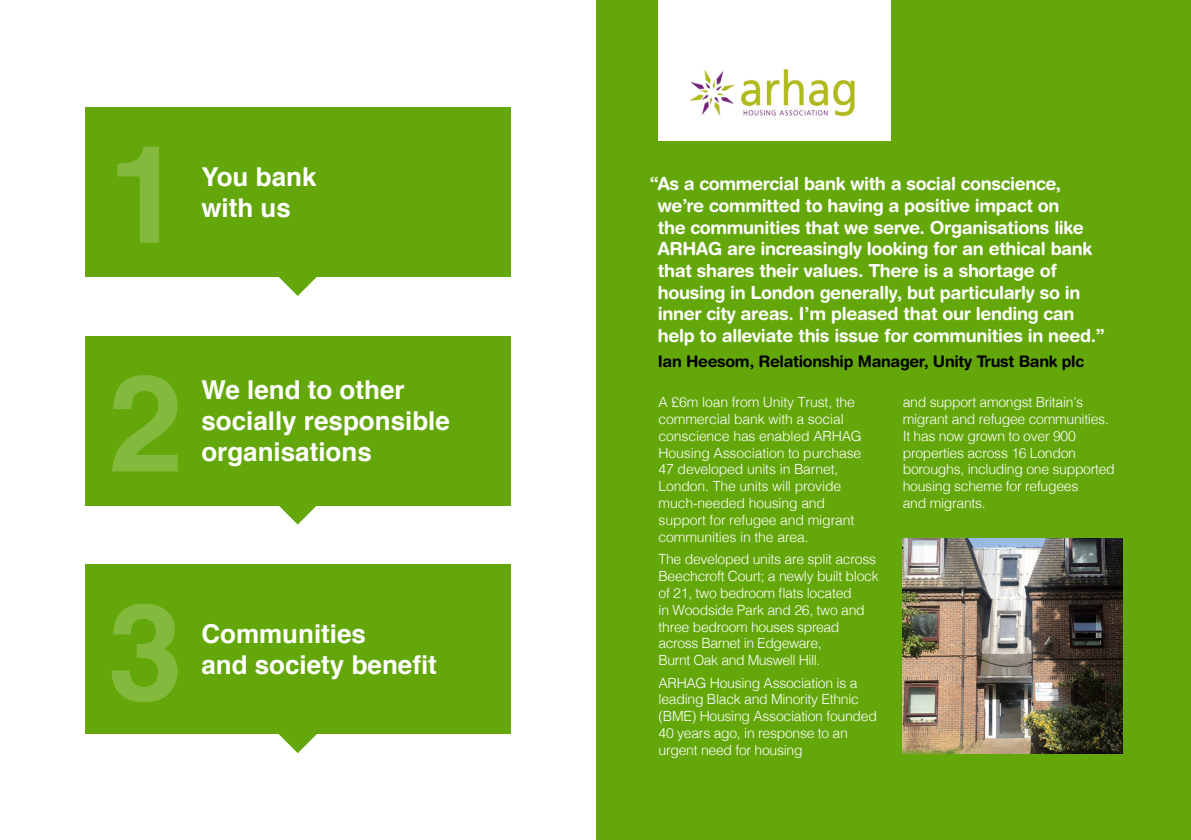
<style>
.page{position:relative;width:1191px;height:840px;background:#fff}
.page>*{position:absolute;margin:0;border:0;box-sizing:border-box;transform-origin:0 0}
.t1{font:700 135.2px/228.2px "Helvetica";color:#83b93c}
.t2{font:700 26px/31.2px "Helvetica";color:#fff}
.t3{font:700 18px/21.6px "Helvetica Rounded LT";letter-spacing:-.02em;color:#fff}
.t4{font:700 16px "Helvetica Rounded LT";letter-spacing:-.02em;color:#000}
.t5{font:300 14px/16.8px "Helvetica";letter-spacing:-.02em;color:#fff}
</style>
<div class="page">
<div style="left:596px;top:0;width:595px;height:839px;background:#64a70b"></div>
<div style="left:658px;top:0;width:232px;height:140px;background:#fff"></div>
<img style="left:902px;top:538px;width:220px;height:214px">
<div style="left:85px;top:107px;width:425px;height:169px;background:#64a70b"></div>
<svg style="left:270px;top:276px;width:55px;height:20px"></svg>
<div style="left:85px;top:336px;width:425px;height:169px;background:#64a70b"></div>
<svg style="left:270px;top:505px;width:55px;height:19px"></svg>
<div style="left:85px;top:564px;width:425px;height:169px;background:#64a70b"></div>
<svg style="left:270px;top:733px;width:55px;height:19px"></svg>
<img style="left:689px;top:68px;width:166px;height:49px">
<h1 class="t1" style="left:108px;top:82px;width:77px">1</h1>
<h2 class="t2" style="left:201px;top:161px;width:117px">You bank with us</h2>
<h1 class="t1" style="left:108px;top:311px;width:77px">2<br>3</h1>
<h2 class="t2" style="left:201px;top:374px;width:250px">We lend to other socially responsible organisations</h2>
<h2 class="t2" style="left:201px;top:618px;width:237px">Communities<br>and society benefit</h2>
<p class="t3" style="left:658px;top:173px;width:448px;text-indent:-8px">“As a commercial bank with a social conscience, we’re committed to having a positive impact on<br>the communities that we serve. Organisations like ARHAG are increasingly looking for an ethical bank that shares their values. There is a shortage of housing in London generally, but particularly so in inner city areas. I’m pleased that our lending can help to alleviate this issue for communities in need.”</p>
<p class="t4" style="left:658px;top:351px;width:427px">Ian Heesom, Relationship Manager, Unity Trust Bank plc</p>
<p class="t5" style="left:658px;top:392px;width:205px">A £6m loan from Unity Trust, the commercial bank with a social conscience has enabled ARHAG<br>Housing Association to purchase<br>47 developed units in Barnet,<br>London. The units will provide much-needed housing and support for refugee and migrant communities in the area.</p>
<p class="t5" style="left:658px;top:549px;width:222px">The developed units are split across<br>Beechcroft Court; a newly built block of 21, two bedroom flats located<br>in Woodside Park and 26, two and three bedroom houses spread across Barnet in Edgeware,<br>Burnt Oak and Muswell Hill.</p>
<p class="t5" style="left:658px;top:673px;width:220px">ARHAG Housing Association is a leading Black and Minority Ethnic (BME) Housing Association founded<br>40 years ago, in response to an urgent need for housing</p>
<p class="t5" style="left:902px;top:392px;width:214px">and support amongst Britain’s migrant and refugee communities.<br>It has now grown to over 900 properties across 16 London boroughs, including one supported housing scheme for refugees<br>and migrants.</p>
</div>
